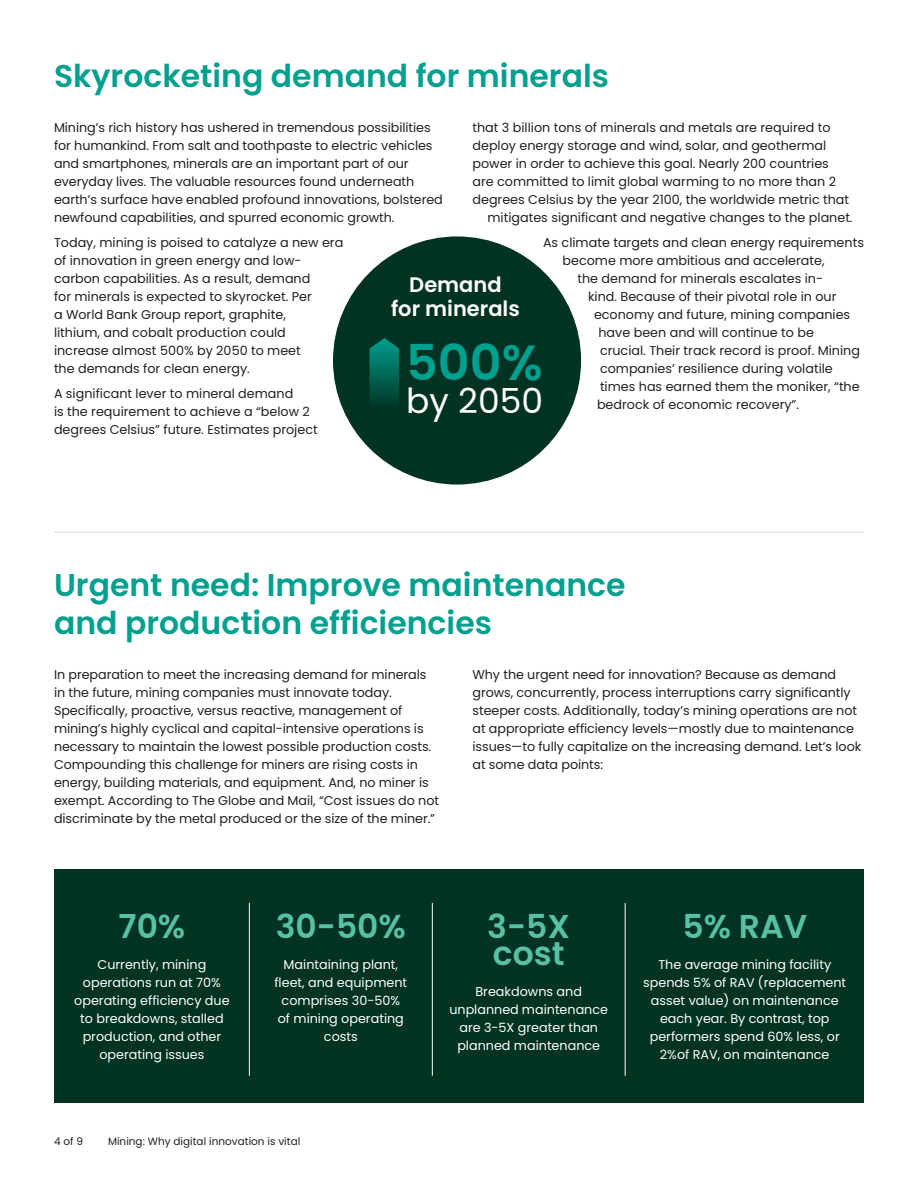
<style>
.page{position:relative;width:918px;height:1188px;background:#fff}
.page>*{position:absolute;margin:0;border:0;box-sizing:border-box;transform-origin:0 0}
.head_1_to_TOC{font:600 49.35px "Poppins";color:#00a08f}
.head_1_to_TOC-2{font:34.5px "Poppins";color:#fff}
.head_1_to_TOC-3{font:600 33px/27px "Poppins";color:#59c1a3}
.head_1_to_TOC-4{font:600 31.5px/37.8px "Poppins";color:#00a08f}
._15pt-body_subhead{font:600 21px/24px "Poppins";color:#fff;text-align:center}
._8_5pt-body_text{font:12.75px/18px "Poppins";letter-spacing:-.005em;color:#231f20}
._8_5pt-body_text-2{font:12.75px/18px "Poppins";color:#fff;text-align:center}
.t1{font:10.5px "Poppins";color:#231f20}
</style>
<div class="page">
<div style="left:333px;top:236px;width:248px;height:249px;background:#003323;border-radius:50%"></div>
<div style="left:54px;top:869px;width:810px;height:234px;background:#003323"></div>
<hr style="left:249px;top:903px;width:1px;height:173px;background:#fff">
<svg style="left:369px;top:338px;width:30px;height:64px;background:#006554"></svg>
<hr style="left:432px;top:903px;width:1px;height:173px;background:#fff">
<hr style="left:625px;top:903px;width:1px;height:173px;background:#fff">
<hr style="left:54px;top:532px;width:810px;height:1px;background:#d9dadc">
<p class="head_1_to_TOC-4" style="left:54px;top:57px;width:556px">Skyrocketing demand for minerals</p>
<p class="_8_5pt-body_text" style="left:54px;top:119px;width:390px">Mining’s rich history has ushered in tremendous possibilities for humankind. From salt and toothpaste to electric vehicles and smartphones, minerals are an important part of our everyday lives. The valuable resources found underneath earth’s surface have enabled profound innovations, bolstered newfound capabilities, and spurred economic growth.</p>
<p class="_8_5pt-body_text" style="left:54px;top:233px;width:291px">Today, mining is poised to catalyze a new era of innovation in green energy and low&shy;carbon capabilities. As a result, demand<br>for minerals is expected to skyrocket. Per<br>a World Bank Group report, graphite,<br>lithium, and cobalt production could increase almost 500% by 2050 to meet<br>the demands for clean energy.</p>
<p class="_8_5pt-body_text" style="left:54px;top:384px;width:265px">A significant lever to mineral demand<br>is the requirement to achieve a “below 2 degrees Celsius” future. Estimates project</p>
<p class="_8_5pt-body_text" style="left:472px;top:119px;width:359px">that 3 billion tons of minerals and metals are required to</p>
<p class="_8_5pt-body_text" style="left:472px;top:137px;width:355px">deploy energy storage and wind, solar, and geothermal</p>
<p class="_8_5pt-body_text" style="left:472px;top:155px;width:358px">power in order to achieve this goal. Nearly 200 countries</p>
<p class="_8_5pt-body_text" style="left:472px;top:173px;width:365px">are committed to limit global warming to no more than 2</p>
<p class="_8_5pt-body_text" style="left:472px;top:191px;width:378px">degrees Celsius by the year 2100, the worldwide metric that</p>
<p class="_8_5pt-body_text" style="left:488px;top:209px;width:367px">mitigates significant and negative changes to the planet.</p>
<p class="_8_5pt-body_text" style="left:543px;top:233px;width:323px">As climate targets and clean energy requirements</p>
<p class="_8_5pt-body_text" style="left:562px;top:251px;width:264px">become more ambitious and accelerate,</p>
<p class="_8_5pt-body_text" style="left:578px;top:269px;width:247px">the demand for minerals escalates in-</p>
<p class="_8_5pt-body_text" style="left:588px;top:287px;width:250px">kind. Because of their pivotal role in our</p>
<p class="_8_5pt-body_text" style="left:594px;top:305px;width:258px">economy and future, mining companies</p>
<p class="_8_5pt-body_text" style="left:598px;top:323px;width:217px">have been and will continue to be</p>
<p class="_8_5pt-body_text" style="left:600px;top:341px;width:262px">crucial. Their track record is proof. Mining</p>
<p class="_8_5pt-body_text" style="left:600px;top:359px;width:234px">companies’ resilience during volatile</p>
<p class="_8_5pt-body_text" style="left:600px;top:377px;width:261px">times has earned them the moniker, “the</p>
<p class="_8_5pt-body_text" style="left:597px;top:395px;width:204px">bedrock of economic recovery”.</p>
<p class="_15pt-body_subhead" style="left:391px;top:273px;width:130px">Demand<br>for minerals</p>
<p class="head_1_to_TOC" style="left:406px;top:335px;width:138px">500%</p>
<p class="head_1_to_TOC-2" style="left:406px;top:381px;width:138px">by 2050</p>
<p class="head_1_to_TOC-4" style="left:54px;top:566px;width:573px">Urgent need: Improve maintenance and production efficiencies</p>
<p class="_8_5pt-body_text" style="left:54px;top:666px;width:387px">In preparation to meet the increasing demand for minerals in the future, mining companies must innovate today.<br>Specifically, proactive, versus reactive, management of mining’s highly cyclical and capital-intensive operations is necessary to maintain the lowest possible production costs.<br>Compounding this challenge for miners are rising costs in energy, building materials, and equipment. And, no miner is exempt. According to The Globe and Mail, “Cost issues do not discriminate by the metal produced or the size of the miner.”</p>
<p class="_8_5pt-body_text" style="left:472px;top:666px;width:390px">Why the urgent need for innovation? Because as demand grows, concurrently, process interruptions carry significantly steeper costs. Additionally, today’s mining operations are not at appropriate efficiency levels—mostly due to maintenance issues—to fully capitalize on the increasing demand. Let’s look at some data points:</p>
<p class="head_1_to_TOC-3" style="left:119px;top:913px;width:68px">70%</p>
<p class="_8_5pt-body_text-2" style="left:74px;top:956px;width:157px">Currently, mining operations run at 70% operating efficiency due to breakdowns, stalled production, and other operating issues</p>
<p class="head_1_to_TOC-3" style="left:276px;top:913px;width:132px">30-50%</p>
<p class="_8_5pt-body_text-2" style="left:274px;top:956px;width:134px">Maintaining plant, fleet, and equipment comprises 30-50% of mining operating costs</p>
<p class="t1" style="left:54px;top:1135px;width:31px">4 of 9</p>
<p class="t1" style="left:108px;top:1135px;width:194px">Mining: Why digital innovation is vital</p>
<p class="head_1_to_TOC-3" style="left:487px;top:913px;width:84px">3-5X cost</p>
<p class="_8_5pt-body_text-2" style="left:449px;top:983px;width:160px">Breakdowns and unplanned maintenance are 3-5X greater than planned maintenance</p>
<p class="head_1_to_TOC-3" style="left:682px;top:913px;width:126px">5% RAV</p>
<p class="_8_5pt-body_text-2" style="left:643px;top:956px;width:205px">The average mining facility spends 5% of RAV (replacement asset value) on maintenance each year. By contrast, top performers spend 60% less, or<br>2%of RAV, on maintenance</p>
</div>
